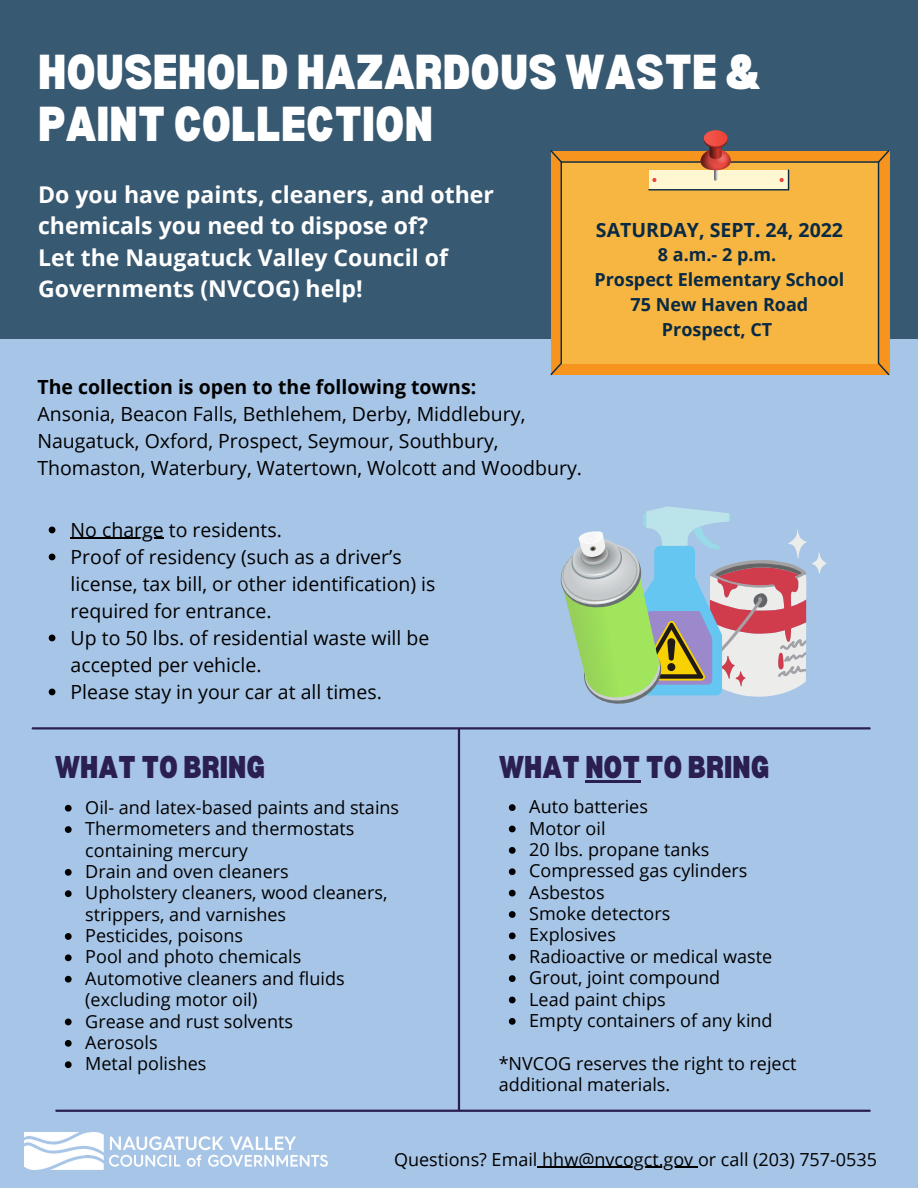
<style>
.page{position:relative;width:918px;height:1188px;background:#375971}
.page>*{position:absolute;margin:0;border:0;box-sizing:border-box;transform-origin:0 0}
.t1{font:900 semi-condensed 48px/51.8px "Bernoru";color:#fff}
.t2{font:900 semi-condensed 30.9px "Bernoru";color:#2a1f50}
.t3{font:700 23.1px/31.5px "Open Sans";color:#fff}
.t4{font:19.5px/27px "Open Sans";color:#000}
.t5{font:700 19.5px "Open Sans";color:#000}
.t6{font:700 19.5px "Open Sans";color:#082a44}
.t7{font:18px/21.3px "Open Sans";color:#000}
.t8{font:700 18px/24.8px "Open Sans";color:#082a44;text-align:center}
</style>
<div class="page">
<div style="left:0;top:340px;width:918px;height:848px;background:#a7c5e6"></div>
<hr style="left:458px;top:729px;width:2px;height:381px;background:#2a1f50">
<svg style="left:509px;top:804px;width:7px;height:7px"></svg>
<svg style="left:509px;top:826px;width:7px;height:6px"></svg>
<svg style="left:509px;top:847px;width:7px;height:7px"></svg>
<svg style="left:509px;top:868px;width:7px;height:7px"></svg>
<svg style="left:509px;top:890px;width:7px;height:6px"></svg>
<svg style="left:509px;top:911px;width:7px;height:7px"></svg>
<svg style="left:509px;top:932px;width:7px;height:7px"></svg>
<svg style="left:509px;top:954px;width:7px;height:7px"></svg>
<svg style="left:509px;top:975px;width:7px;height:7px"></svg>
<svg style="left:509px;top:997px;width:7px;height:6px"></svg>
<svg style="left:509px;top:1018px;width:7px;height:7px"></svg>
<hr style="left:585px;top:780px;width:55px;height:2px;background:#2a1f50">
<hr style="left:33px;top:727px;width:837px;height:3px;background:#2a1f50">
<hr style="left:56px;top:1110px;width:814px;height:2px;background:#2a1f50">
<img style="left:25px;top:1133px;width:302px;height:37px">
<div style="left:551px;top:151px;width:338px;height:223px;background:#f7941d"></div>
<div style="left:561px;top:162px;width:318px;height:201px;background:#f7b542"></div>
<svg style="left:550px;top:150px;width:12px;height:225px"></svg>
<svg style="left:878px;top:150px;width:11px;height:225px"></svg>
<hr style="left:561px;top:161px;width:318px;height:2px;background:#082a44">
<svg style="left:648px;top:130px;width:141px;height:60px"></svg>
<svg style="left:560px;top:506px;width:267px;height:198px"></svg>
<svg style="left:49px;top:527px;width:6px;height:6px"></svg>
<hr style="left:71px;top:538px;width:93px;height:1px;background:#000">
<svg style="left:49px;top:554px;width:6px;height:6px"></svg>
<svg style="left:49px;top:635px;width:6px;height:6px"></svg>
<svg style="left:49px;top:689px;width:6px;height:6px"></svg>
<hr style="left:542px;top:1167px;width:151px;height:1px;background:#000">
<svg style="left:65px;top:805px;width:7px;height:7px"></svg>
<svg style="left:65px;top:826px;width:7px;height:7px"></svg>
<svg style="left:65px;top:869px;width:7px;height:7px"></svg>
<svg style="left:65px;top:890px;width:7px;height:7px"></svg>
<svg style="left:65px;top:933px;width:7px;height:7px"></svg>
<svg style="left:65px;top:954px;width:7px;height:7px"></svg>
<svg style="left:65px;top:976px;width:7px;height:7px"></svg>
<svg style="left:65px;top:1019px;width:7px;height:6px"></svg>
<svg style="left:65px;top:1040px;width:7px;height:7px"></svg>
<svg style="left:65px;top:1061px;width:7px;height:7px"></svg>
<h1 class="t1" style="left:38px;top:44px;width:724px">HOUSEHOLD HAZARDOUS WASTE &amp;<br>PAINT COLLECTION</h1>
<p class="t3" style="left:38px;top:178px;width:458px">Do you have paints, cleaners, and other chemicals you need to dispose of?<br>Let the Naugatuck Valley Council of Governments (NVCOG) help!</p>
<p class="t6" style="left:596px;top:216px;width:249px">SATURDAY, SEPT. 24, 2022</p>
<p class="t8" style="left:594px;top:242px;width:252px">8 a.m.- 2 p.m.<br>Prospect Elementary School<br>75 New Haven Road<br>Prospect, CT</p>
<p class="t5" style="left:37px;top:373px;width:440px">The collection is open to the following towns:</p>
<p class="t4" style="left:37px;top:400px;width:546px">Ansonia, Beacon Falls, Bethlehem, Derby, Middlebury,<br>Naugatuck, Oxford, Prospect, Seymour, Southbury,<br>Thomaston, Waterbury, Watertown, Wolcott and Woodbury.</p>
<p class="t4" style="left:71px;top:516px;width:366px">No charge to residents.<br>Proof of residency (such as a driver’s license, tax bill, or other identification) is required for entrance.<br>Up to 50 lbs. of residential waste will be accepted per vehicle.<br>Please stay in your car at all times.</p>
<h2 class="t2" style="left:55px;top:749px;width:212px">WHAT TO BRING</h2>
<p class="t7" style="left:85px;top:796px;width:315px">Oil- and latex-based paints and stains<br>Thermometers and thermostats containing mercury<br>Drain and oven cleaners<br>Upholstery cleaners, wood cleaners, strippers, and varnishes<br>Pesticides, poisons<br>Pool and photo chemicals<br>Automotive cleaners and fluids (excluding motor oil)<br>Grease and rust solvents<br>Aerosols<br>Metal polishes</p>
<h2 class="t2" style="left:499px;top:749px;width:272px">WHAT NOT TO BRING</h2>
<p class="t7" style="left:529px;top:796px;width:245px">Auto batteries<br>Motor oil<br>20 lbs. propane tanks<br>Compressed gas cylinders<br>Asbestos<br>Smoke detectors<br>Explosives<br>Radioactive or medical waste<br>Grout, joint compound<br>Lead paint chips<br>Empty containers of any kind</p>
<p class="t7" style="left:499px;top:1052px;width:299px">*NVCOG reserves the right to reject additional materials.</p>
<p class="t7" style="left:394px;top:1148px;width:484px">Questions? Email hhw@nvcogct.gov or call (203) 757-0535</p>
</div>
